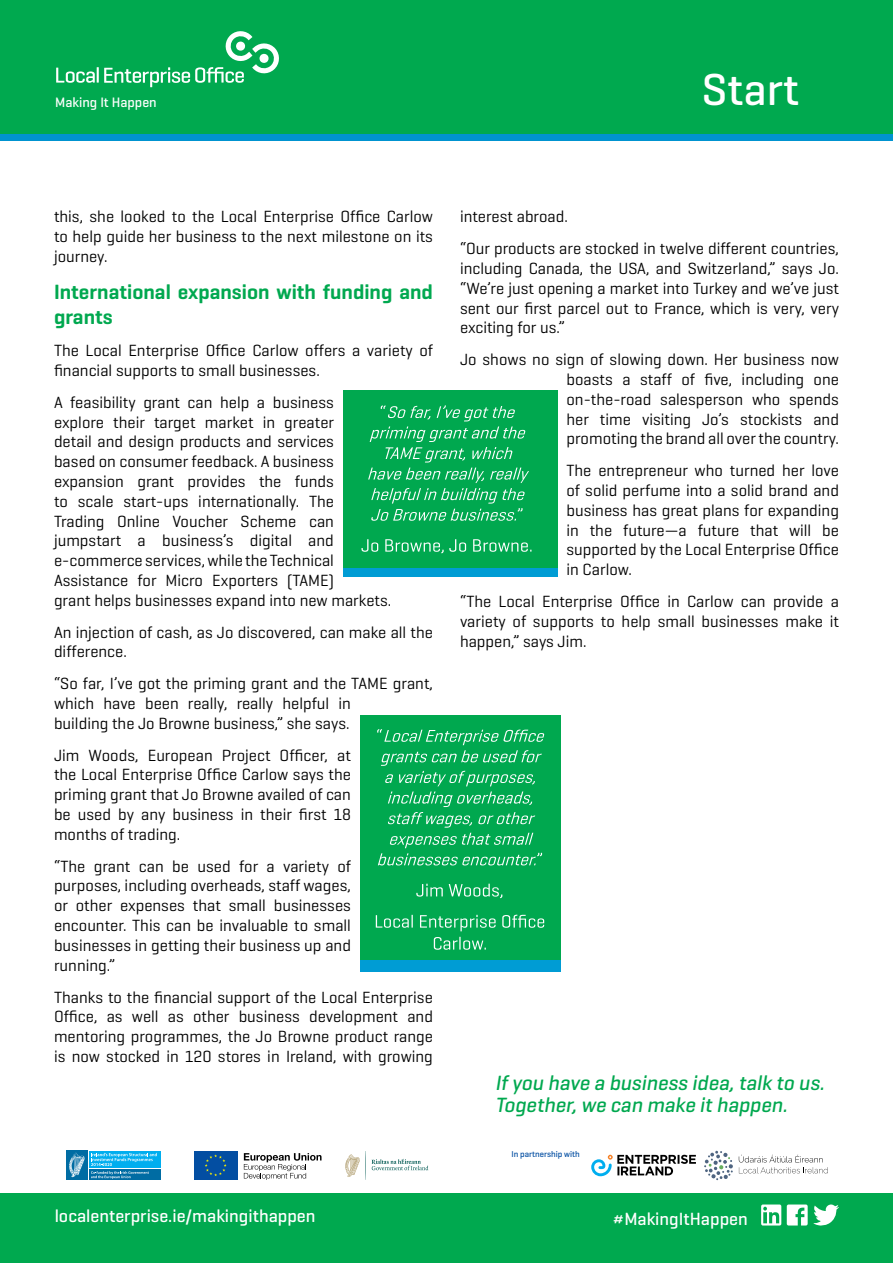
<style>
.page{position:relative;width:893px;height:1263px;background:#fff}
.page>*{position:absolute;margin:0;border:0;box-sizing:border-box;transform-origin:0 0}
.t1{font:500 45.6px "Geogrotesque";color:#fff}
.t2{font:italic 500 21px "Geogrotesque";color:#00a84f}
.t3{font:600 21px/25.2px "Geogrotesque";color:#00a84f}
.t4{font:500 18px "Geogrotesque";color:#fff}
.t5{font:16.5px/19.8px "Geogrotesque";color:#000;text-align:justify}
.t6{font:500 13.95px "Geogrotesque";color:#fff}
.t7{font:500 8.55px "Geogrotesque";color:#034ea2}
</style>
<div class="page">
<div style="left:0;top:1194px;width:893px;height:69px;background:#00a94f"></div>
<svg style="left:704px;top:1150px;width:29px;height:30px"></svg>
<svg style="left:739px;top:1155px;width:89px;height:18px"></svg>
<svg style="left:591px;top:1155px;width:105px;height:21px"></svg>
<div style="left:66px;top:1151px;width:21px;height:29px;background:#006ca3"></div>
<svg style="left:69px;top:1153px;width:16px;height:24px"></svg>
<div style="left:89px;top:1151px;width:71px;height:16px;background:#00aeef"></div>
<div style="left:89px;top:1169px;width:71px;height:11px;background:#006ca3"></div>
<svg style="left:91px;top:1153px;width:66px;height:26px"></svg>
<svg style="left:244px;top:1153px;width:78px;height:27px"></svg>
<svg style="left:237px;top:1151px;width:1px;height:29px"></svg>
<div style="left:194px;top:1151px;width:43px;height:29px;background:#034ea2"></div>
<svg style="left:205px;top:1154px;width:22px;height:22px"></svg>
<svg style="left:372px;top:1159px;width:56px;height:11px"></svg>
<svg style="left:345px;top:1151px;width:21px;height:29px"></svg>
<div style="left:0;top:5px;width:893px;height:135px;background:#0093d0"></div>
<div style="left:0;top:0;width:893px;height:134px;background:#00a94f"></div>
<svg style="left:787px;top:1204px;width:52px;height:22px"></svg>
<svg style="left:761px;top:1204px;width:20px;height:21px"></svg>
<svg style="left:56px;top:31px;width:223px;height:56px"></svg>
<div style="left:343px;top:390px;width:214px;height:186px;background:#009cd4"></div>
<div style="left:343px;top:390px;width:214px;height:177px;background:#00a84f"></div>
<div style="left:360px;top:716px;width:200px;height:256px;background:#009cd4"></div>
<div style="left:360px;top:716px;width:200px;height:244px;background:#00a84f"></div>
<svg style="left:361px;top:539px;width:170px;height:14px"></svg>
<svg style="left:368px;top:468px;width:161px;height:53px"></svg>
<svg style="left:370px;top:405px;width:156px;height:57px"></svg>
<svg style="left:434px;top:937px;width:52px;height:13px"></svg>
<svg style="left:376px;top:915px;width:168px;height:16px"></svg>
<svg style="left:416px;top:884px;width:86px;height:14px"></svg>
<svg style="left:377px;top:729px;width:167px;height:136px"></svg>
<p class="t6" style="left:55px;top:94px;width:103px">Making It Happen</p>
<p class="t1" style="left:701px;top:61px;width:99px">Start</p>
<p class="t5" style="left:54px;top:206px;width:381px">this, she looked to the Local Enterprise Office Carlow to help guide her business to the next milestone on its journey.</p>
<p class="t3" style="left:54px;top:279px;width:380px">International expansion with funding and grants</p>
<p class="t5" style="left:54px;top:340px;width:381px">The Local Enterprise Office Carlow offers a variety of financial supports to small businesses.</p>
<p class="t5" style="left:54px;top:392px;width:339px;text-align:left">A feasibility grant can help a business<br>explore their target market in greater<br>detail and design products and services<br>based on consumer feedback. A business expansion grant provides the funds<br>to scale start-ups internationally. The<br>Trading Online Voucher Scheme can jumpstart a business’s digital and e-commerce services, while the Technical Assistance for Micro Exporters (TAME)<br>grant helps businesses expand into new markets.</p>
<p class="t5" style="left:54px;top:622px;width:380px">An injection of cash, as Jo discovered, can make all the difference.</p>
<p class="t5" style="left:54px;top:673px;width:380px;text-align:left">“So far, I’ve got the priming grant and the TAME grant, which have been really, really helpful in<br>building the Jo Browne business,” she says.</p>
<p class="t5" style="left:54px;top:745px;width:298px">Jim Woods, European Project Officer, at the Local Enterprise Office Carlow says the priming grant that Jo Browne availed of can be used by any business in their first 18 months of trading.</p>
<p class="t5" style="left:54px;top:856px;width:299px">“The grant can be used for a variety of purposes, including overheads, staff wages, or other expenses that small businesses encounter. This can be invaluable to small businesses in getting their business up and running.”</p>
<p class="t5" style="left:54px;top:986px;width:380px">Thanks to the financial support of the Local Enterprise Office, as well as other business development and mentoring programmes, the Jo Browne product range is now stocked in 120 stores in Ireland, with growing</p>
<p class="t5" style="left:460px;top:206px;width:109px">interest abroad.</p>
<p class="t5" style="left:460px;top:238px;width:381px">“Our products are stocked in twelve different countries, including Canada, the USA, and Switzerland,” says Jo. “We’re just opening a market into Turkey and we’ve just sent our first parcel out to France, which is very, very exciting for us.”</p>
<p class="t5" style="left:566px;top:349px;width:274px;text-indent:-106px">Jo shows no sign of slowing down. Her business now boasts a staff of five, including one on-the-road salesperson who spends her time visiting Jo’s stockists and promoting the brand all over the country.</p>
<p class="t5" style="left:566px;top:460px;width:274px">The entrepreneur who turned her love of solid perfume into a solid brand and business has great plans for expanding in the future—a future that will be supported by the Local Enterprise Office in Carlow.</p>
<p class="t5" style="left:460px;top:591px;width:380px">“The Local Enterprise Office in Carlow can provide a variety of supports to help small businesses make it happen,” says Jim.</p>
<p class="t2" style="left:495px;top:1070px;width:335px">Ifyou have a business idea,talk to us.</p>
<p class="t2" style="left:495px;top:1092px;width:298px">Together,we can make it happen.</p>
<p class="t7" style="left:511px;top:1148px;width:70px">In partnership with</p>
<p class="t4" style="left:55px;top:1205px;width:262px">localenterprise.ie/makingithappen</p>
<p class="t4" style="left:612px;top:1208px;width:137px">#MakingItHappen</p>
</div>
